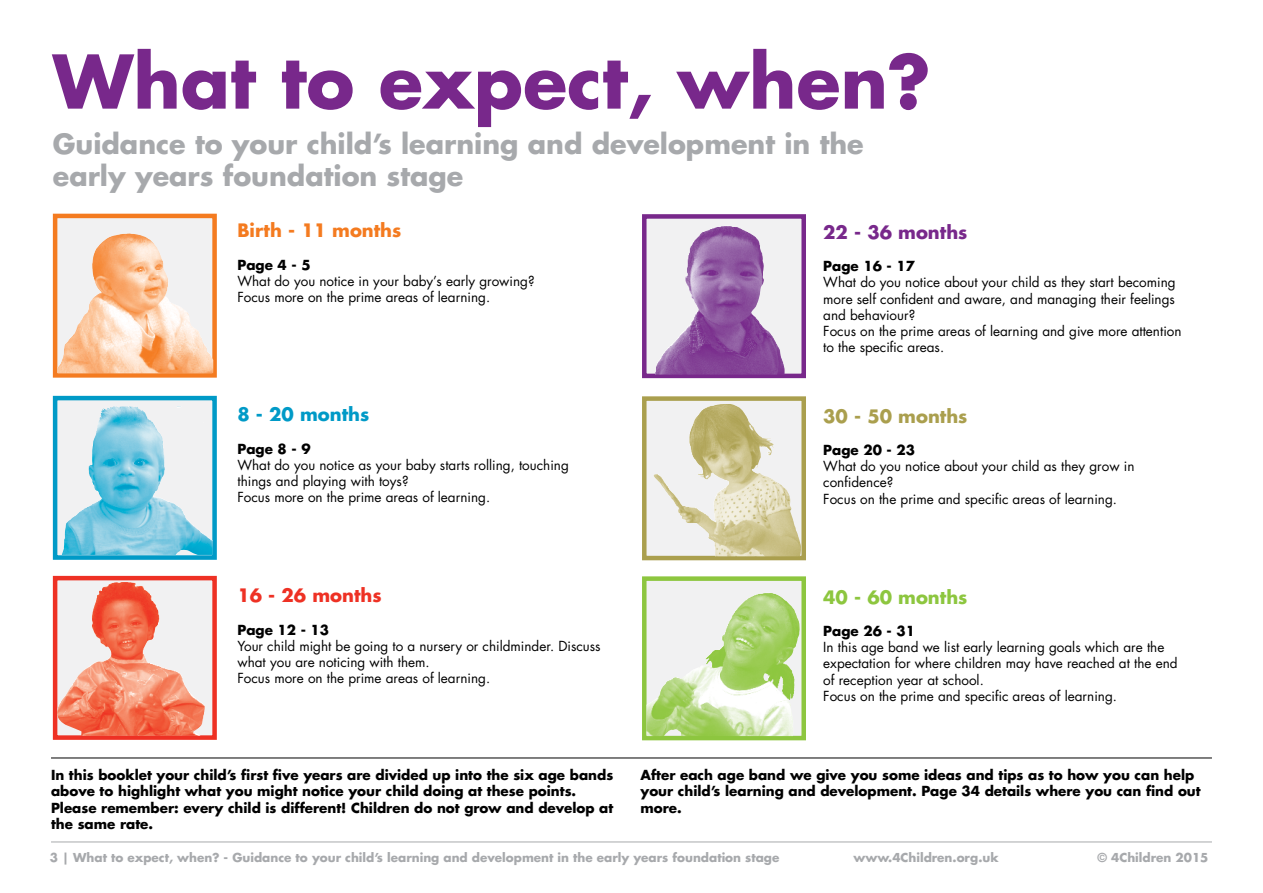
<style>
.page{position:relative;width:1263px;height:893px;background:#fff}
.page>*{position:absolute;margin:0;border:0;box-sizing:border-box;transform-origin:0 0}
.t1{font:700 72px "Futura LT";color:#78288b}
.t2{font:700 27px/32.4px "Futura LT";color:#a7a9ac}
.t3{font:700 18px "Futura LT";color:#f47b20}
.t4{font:700 18px "Futura LT";color:#ee3124}
.t5{font:700 18px "Futura LT";color:#78288b}
.t6{font:700 18px "Futura LT";color:#aa9f4e}
.t7{font:700 18px "Futura LT";color:#8dc63f}
.t8{font:700 18px "Futura LT";color:#009ac7}
.t9{font:13.5px/16.2px "Futura LT";color:#000}
.t10{font:700 13.5px/16.2px "Futura LT";color:#000}
.t11{font:700 12px "Futura LT";color:#a7a9ac}
</style>
<div class="page">
<hr style="left:51px;top:842px;width:1161px;height:1px;background:#a7a9ac">
<div style="left:53px;top:214px;width:164px;height:164px;background:#f1f1f2;border:4px solid #f47b20"></div>
<div style="left:53px;top:576px;width:164px;height:164px;background:#f1f1f2;border:4px solid #ee3124"></div>
<svg style="left:53px;top:396px;width:164px;height:164px"></svg>
<div style="left:642px;top:214px;width:164px;height:164px;background:#f1f1f2;border:4px solid #78288b"></div>
<div style="left:642px;top:576px;width:164px;height:164px;background:#f1f1f2;border:4px solid #8dc63f"></div>
<div style="left:642px;top:396px;width:164px;height:164px;background:#f1f1f2;border:4px solid #aa9f4e"></div>
<img style="left:57px;top:234px;width:156px;height:139px">
<img style="left:98px;top:406px;width:84px;height:16px">
<img style="left:57px;top:582px;width:148px;height:154px">
<img style="left:655px;top:226px;width:130px;height:149px">
<img style="left:653px;top:404px;width:148px;height:152px">
<img style="left:646px;top:593px;width:151px;height:143px">
<hr style="left:51px;top:758px;width:1161px;height:1px;background:#000">
<h1 class="t1" style="left:53px;top:34px;width:879px">What to expect, when?</h1>
<h2 class="t2" style="left:53px;top:127px;width:812px">Guidance to your child’s learning and development in the early years foundation stage</h2>
<h3 class="t3" style="left:237px;top:219px;width:165px">Birth - 11 months</h3>
<p class="t10" style="left:237px;top:256px;width:75px">Page 4 - 5</p>
<p class="t9" style="left:237px;top:273px;width:299px">What do you notice in your baby’s early growing?<br>Focus more on the prime areas of learning.</p>
<h3 class="t8" style="left:237px;top:403px;width:133px">8 - 20 months</h3>
<p class="t10" style="left:237px;top:440px;width:75px">Page 8 - 9</p>
<p class="t9" style="left:237px;top:457px;width:333px">What do you notice as your baby starts rolling, touching things and playing with toys?<br>Focus more on the prime areas of learning.</p>
<h3 class="t4" style="left:237px;top:583px;width:146px">16 - 26 months</h3>
<p class="t10" style="left:237px;top:621px;width:93px">Page 12 - 13</p>
<p class="t9" style="left:237px;top:638px;width:365px">Your child might be going to a nursery or childminder. Discuss what you are noticing with them.<br>Focus more on the prime areas of learning.</p>
<h3 class="t5" style="left:823px;top:220px;width:146px">22 - 36 months</h3>
<p class="t10" style="left:823px;top:258px;width:93px">Page 16 - 17</p>
<p class="t9" style="left:823px;top:274px;width:360px">What do you notice about your child as they start becoming more self confident and aware, and managing their feelings and behaviour?<br>Focus on the prime areas of learning and give more attention to the specific areas.</p>
<h3 class="t6" style="left:823px;top:404px;width:146px">30 - 50 months</h3>
<p class="t10" style="left:823px;top:442px;width:93px">Page 20 - 23</p>
<p class="t9" style="left:823px;top:458px;width:313px">What do you notice about your child as they grow in confidence?<br>Focus on the prime and specific areas of learning.</p>
<h3 class="t7" style="left:823px;top:585px;width:146px">40 - 60 months</h3>
<p class="t10" style="left:823px;top:623px;width:93px">Page 26 - 31</p>
<p class="t9" style="left:823px;top:639px;width:356px">In this age band we list early learning goals which are the expectation for where children may have reached at the end of reception year at school.<br>Focus on the prime and specific areas of learning.</p>
<p class="t10" style="left:51px;top:767px;width:564px">In this booklet your child’s first five years are divided up into the six age bands above to highlight what you might notice your child doing at these points.<br>Please remember: every child is different! Children do not grow and develop at the same rate.</p>
<p class="t10" style="left:640px;top:767px;width:562px">After each age band we give you some ideas and tips as to how you can help your child’s learning and development. Page 34 details where you can find out more.</p>
<p class="t11" style="left:50px;top:850px;width:731px">3 | What to expect, when? - Guidance to your child’s learning and development in the early years foundation stage</p>
<p class="t11" style="left:853px;top:850px;width:147px">www.4Children.org.uk</p>
<p class="t11" style="left:1097px;top:850px;width:113px">© 4Children 2015</p>
</div>
